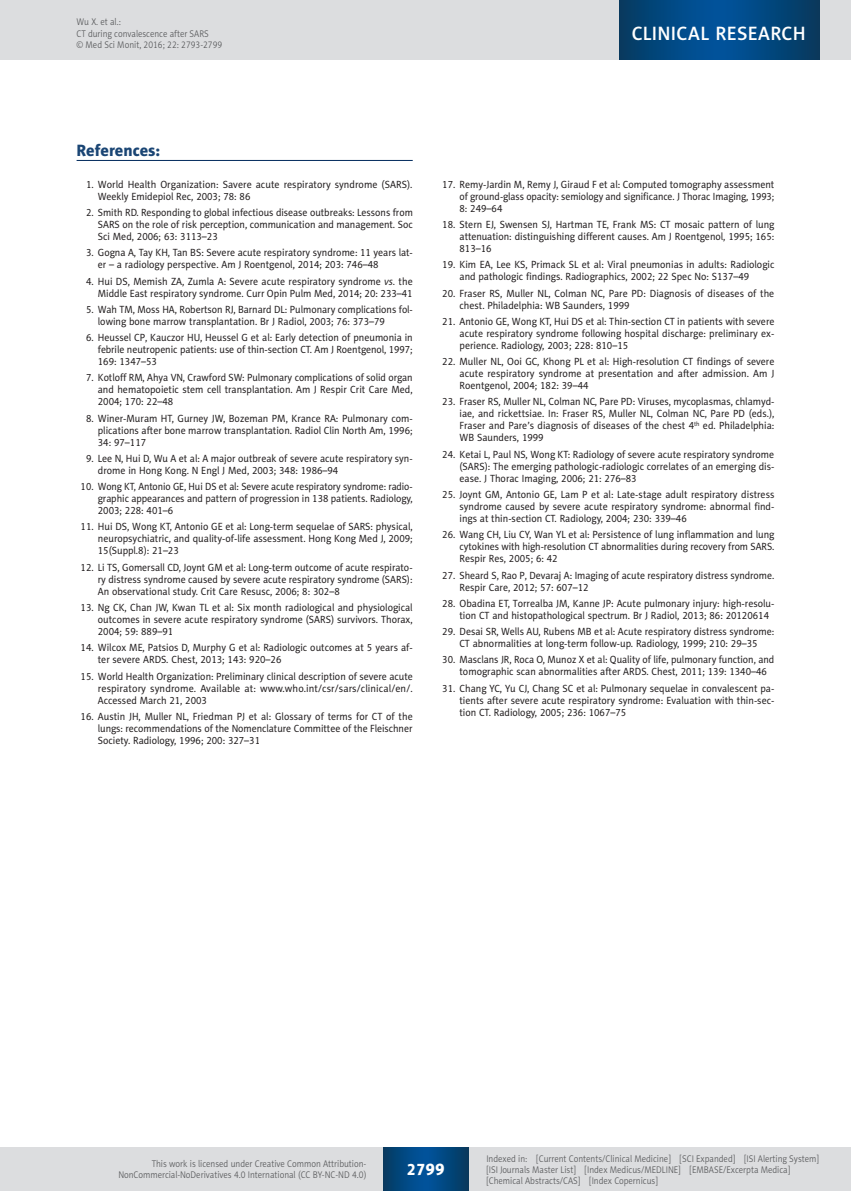
<style>
.page{position:relative;width:851px;height:1191px;background:#fff}
.page>*{position:absolute;margin:0;border:0;box-sizing:border-box;transform-origin:0 0}
.t1{font:19.5px "Naomi Sans EFN Medium";letter-spacing:.015em;color:#fff}
.MSM_Referencje_Tytul{font:16.5px "Naomi Sans EFN Heavy";color:#1a4574}
.t2{font:16.5px "Naomi Sans EFN Heavy";color:#fff}
.MSM_Referencje_punkt{font:10.5px/12px "Naomi Sans EFN";color:#231f20;text-align:justify;scale:.95 1}
.MSM_Referencje_punkt-2{font:10.5px/12px "Naomi Sans EFN";color:#231f20;scale:.94 1}
.MSM_Referencje_punkt-3{font:10.5px/12px "Naomi Sans EFN";color:#231f20;text-align:justify;scale:.93 1}
.MSM_Referencje_punkt-4{font:10.5px/12px "Naomi Sans EFN";color:#231f20;scale:.96 1}
.t3{font:9.75px/11.2px "Naomi Sans EFN Light";color:#57585a;scale:.9 1}
.s1{font-style:italic}
</style>
<div class="page">
<hr style="left:77px;top:160px;width:335px;height:1px;background:#00295c">
<div style="left:0;top:1148px;width:850px;height:43px;background:#dcdddf"></div>
<svg style="left:383px;top:1147px;width:85px;height:43px;background:#02477e"></svg>
<div style="left:0;top:0;width:850px;height:60px;background:#dcdddf"></div>
<svg style="left:619px;top:0;width:200px;height:60px;background:#02477e"></svg>
<p class="t3" style="left:77px;top:16px;width:163px">Wu X. et al.:<br>CT during convalescence after SARS<br>© Med Sci Monit, 2016; 22: 2793-2799</p>
<h1 class="t1" style="left:631px;top:22px;width:175px">CLINICAL RESEARCH</h1>
<p class="MSM_Referencje_Tytul" style="left:77px;top:140px;width:85px">References:</p>
<p class="MSM_Referencje_punkt-4" style="left:98px;top:178px;width:329px;text-indent:-12px">1. World Health Organization: Savere acute respiratory syndrome (SARS).<br>Weekly Emidepiol Rec, 2003; 78: 86</p>
<p class="MSM_Referencje_punkt-2" style="left:98px;top:207px;width:336px;text-align:justify;text-indent:-12px">2. Smith RD. Responding to global infectious disease outbreaks: Lessons from SARS on the role of risk perception, communication and management. Soc Sci Med, 2006; 63: 3113–23</p>
<p class="MSM_Referencje_punkt" style="left:98px;top:247px;width:333px;text-indent:-12px">3. Gogna A, Tay KH, Tan BS: Severe acute respiratory syndrome: 11 years lat&shy;er – a radiology perspective. Am J Roentgenol, 2014; 203: 746–48</p>
<p class="MSM_Referencje_punkt" style="left:86px;top:275px;width:345px;text-align:right">4. Hui DS, Memish ZA, Zumla A: Severe acute respiratory syndrome <span class="s1">vs.</span> the<br>Middle East respiratory syndrome. Curr Opin Pulm Med, 2014; 20: 233–41</p>
<p class="MSM_Referencje_punkt-2" style="left:98px;top:303px;width:336px;text-indent:-12px">5. Wah TM, Moss HA, Robertson RJ, Barnard DL: Pulmonary complications fol&shy;lowing bone marrow transplantation. Br J Radiol, 2003; 76: 373–79</p>
<p class="MSM_Referencje_punkt" style="left:98px;top:332px;width:333px;text-indent:-12px">6. Heussel CP, Kauczor HU, Heussel G et al: Early detection of pneumonia in febrile neutropenic patients: use of thin-section CT. Am J Roentgenol, 1997; 169: 1347–53</p>
<p class="MSM_Referencje_punkt-2" style="left:98px;top:372px;width:336px;text-align:justify;text-indent:-12px">7. Kotloff RM, Ahya VN, Crawford SW: Pulmonary complications of solid organ and hematopoietic stem cell transplantation. Am J Respir Crit Care Med, 2004; 170: 22–48</p>
<p class="MSM_Referencje_punkt" style="left:98px;top:412px;width:333px;text-indent:-12px">8. Winer-Muram HT, Gurney JW, Bozeman PM, Krance RA: Pulmonary com&shy;plications after bone marrow transplantation. Radiol Clin North Am, 1996; 34: 97–117</p>
<p class="MSM_Referencje_punkt" style="left:98px;top:452px;width:333px;text-indent:-12px">9. Lee N, Hui D, Wu A et al: A major outbreak of severe acute respiratory syn&shy;drome in Hong Kong. N Engl J Med, 2003; 348: 1986–94</p>
<p class="MSM_Referencje_punkt-3" style="left:98px;top:481px;width:340px;text-indent:-17px">10. Wong KT, Antonio GE, Hui DS et al: Severe acute respiratory syndrome: radio&shy;graphic appearances and pattern of progression in 138 patients. Radiology, 2003; 228: 401–6</p>
<p class="MSM_Referencje_punkt" style="left:98px;top:521px;width:333px;text-indent:-17px">11. Hui DS, Wong KT, Antonio GE et al: Long-term sequelae of SARS: physical, neuropsychiatric, and quality-of-life assessment. Hong Kong Med J, 2009; 15(Suppl.8): 21–23</p>
<p class="MSM_Referencje_punkt" style="left:98px;top:561px;width:333px;text-indent:-17px">12. Li TS, Gomersall CD, Joynt GM et al: Long-term outcome of acute respirato&shy;ry distress syndrome caused by severe acute respiratory syndrome (SARS):<br>An observational study. Crit Care Resusc, 2006; 8: 302–8</p>
<p class="MSM_Referencje_punkt" style="left:98px;top:601px;width:333px;text-indent:-17px">13. Ng CK, Chan JW, Kwan TL et al: Six month radiological and physiological outcomes in severe acute respiratory syndrome (SARS) survivors. Thorax, 2004; 59: 889–91</p>
<p class="MSM_Referencje_punkt" style="left:98px;top:642px;width:333px;text-indent:-17px">14. Wilcox ME, Patsios D, Murphy G et al: Radiologic outcomes at 5 years af&shy;ter severe ARDS. Chest, 2013; 143: 920–26</p>
<p class="MSM_Referencje_punkt" style="left:98px;top:670px;width:333px;text-indent:-17px">15. World Health Organization: Preliminary clinical description of severe acute respiratory syndrome. Available at: www.who.int/csr/sars/clinical/en/.<br>Accessed March 21, 2003</p>
<p class="MSM_Referencje_punkt" style="left:98px;top:710px;width:333px;text-indent:-17px">16. Austin JH, Muller NL, Friedman PJ et al: Glossary of terms for CT of the lungs: recommendations of the Nomenclature Committee of the Fleischner Society. Radiology, 1996; 200: 327–31</p>
<p class="MSM_Referencje_punkt" style="left:459px;top:178px;width:333px;text-indent:-17px">17. Remy-Jardin M, Remy J, Giraud F et al: Computed tomography assessment of ground-glass opacity: semiology and significance. J Thorac Imaging, 1993; 8: 249–64</p>
<p class="MSM_Referencje_punkt" style="left:459px;top:219px;width:333px;text-indent:-17px">18. Stern EJ, Swensen SJ, Hartman TE, Frank MS: CT mosaic pattern of lung attenuation: distinguishing different causes. Am J Roentgenol, 1995; 165:<br>813–16</p>
<p class="MSM_Referencje_punkt" style="left:459px;top:259px;width:333px;text-indent:-17px">19. Kim EA, Lee KS, Primack SL et al: Viral pneumonias in adults: Radiologic and pathologic findings. Radiographics, 2002; 22 Spec No: S137–49</p>
<p class="MSM_Referencje_punkt" style="left:459px;top:287px;width:333px;text-indent:-17px">20. Fraser RS, Muller NL, Colman NC, Pare PD: Diagnosis of diseases of the chest. Philadelphia: WB Saunders, 1999</p>
<p class="MSM_Referencje_punkt" style="left:459px;top:315px;width:333px;text-indent:-17px">21. Antonio GE, Wong KT, Hui DS et al: Thin-section CT in patients with severe acute respiratory syndrome following hospital discharge: preliminary ex&shy;perience. Radiology, 2003; 228: 810–15</p>
<p class="MSM_Referencje_punkt" style="left:459px;top:356px;width:333px;text-indent:-17px">22. Muller NL, Ooi GC, Khong PL et al: High-resolution CT findings of severe acute respiratory syndrome at presentation and after admission. Am J Roentgenol, 2004; 182: 39–44</p>
<p class="MSM_Referencje_punkt" style="left:459px;top:396px;width:333px;text-indent:-17px">23. Fraser RS, Muller NL, Colman NC, Pare PD: Viruses, mycoplasmas, chlamyd&shy;iae, and rickettsiae. In: Fraser RS, Muller NL, Colman NC, Pare PD (eds.), Fraser and Pare’s diagnosis of diseases of the chest 4<sup>th</sup> ed. Philadelphia:<br>WB Saunders, 1999</p>
<p class="MSM_Referencje_punkt" style="left:459px;top:448px;width:333px;text-indent:-17px">24. Ketai L, Paul NS, Wong KT: Radiology of severe acute respiratory syndrome (SARS): The emerging pathologic-radiologic correlates of an emerging dis&shy;ease. J Thorac Imaging, 2006; 21: 276–83</p>
<p class="MSM_Referencje_punkt" style="left:459px;top:488px;width:333px;text-indent:-17px">25. Joynt GM, Antonio GE, Lam P et al: Late-stage adult respiratory distress syndrome caused by severe acute respiratory syndrome: abnormal find&shy;ings at thin-section CT. Radiology, 2004; 230: 339–46</p>
<p class="MSM_Referencje_punkt" style="left:459px;top:529px;width:333px;text-indent:-17px">26. Wang CH, Liu CY, Wan YL et al: Persistence of lung inflammation and lung cytokines with high-resolution CT abnormalities during recovery from SARS.<br>Respir Res, 2005; 6: 42</p>
<p class="MSM_Referencje_punkt-2" style="left:459px;top:569px;width:336px;text-indent:-17px">27. Sheard S, Rao P, Devaraj A: Imaging of acute respiratory distress syndrome.<br>Respir Care, 2012; 57: 607–12</p>
<p class="MSM_Referencje_punkt" style="left:459px;top:597px;width:333px;text-indent:-17px">28. Obadina ET, Torrealba JM, Kanne JP: Acute pulmonary injury: high-resolu&shy;tion CT and histopathological spectrum. Br J Radiol, 2013; 86: 20120614</p>
<p class="MSM_Referencje_punkt" style="left:442px;top:625px;width:351px;text-align:center">29. Desai SR, Wells AU, Rubens MB et al: Acute respiratory distress syndrome:<br>CT abnormalities at long-term follow-up. Radiology, 1999; 210: 29–35</p>
<p class="MSM_Referencje_punkt-2" style="left:459px;top:654px;width:336px;text-indent:-17px">30. Masclans JR, Roca O, Munoz X et al: Quality of life, pulmonary function, and tomographic scan abnormalities after ARDS. Chest, 2011; 139: 1340–46</p>
<p class="MSM_Referencje_punkt" style="left:459px;top:682px;width:333px;text-indent:-17px">31. Chang YC, Yu CJ, Chang SC et al: Pulmonary sequelae in convalescent pa&shy;tients after severe acute respiratory syndrome: Evaluation with thin-sec&shy;tion CT. Radiology, 2005; 236: 1067–75</p>
<p class="t3" style="left:118px;top:1158px;width:277px;text-align:right">This work is licensed under Creative Common Attribution-<br>NonCommercial-NoDerivatives 4.0 International (CC BY-NC-ND 4.0)</p>
<h2 class="t2" style="left:406px;top:1159px;width:40px">2799</h2>
<p class="t3" style="left:486px;top:1152px;width:371px">Indexed in: [Current Contents/Clinical Medicine] [SCI Expanded] [ISI Alerting System] [ISI Journals Master List] [Index Medicus/MEDLINE] [EMBASE/Excerpta Medica] [Chemical Abstracts/CAS] [Index Copernicus]</p>
</div>
